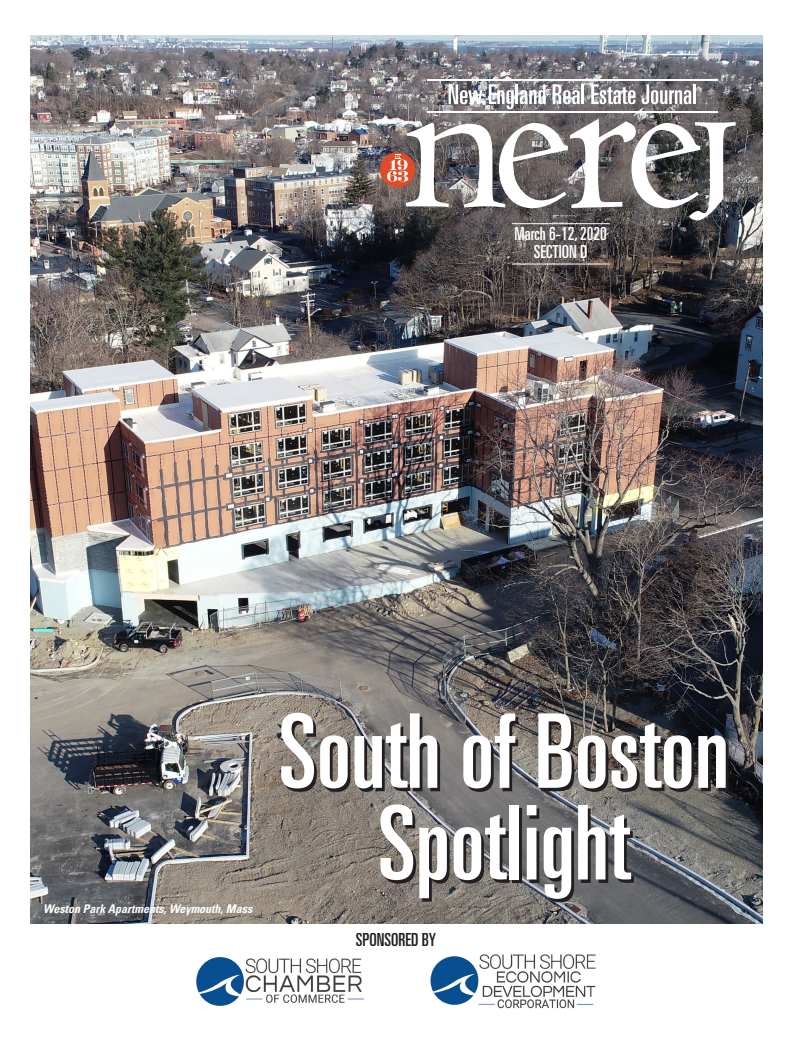
<style>
.page{position:relative;width:792px;height:1044px;background:#fff}
.page>*{position:absolute;margin:0;border:0;box-sizing:border-box;transform-origin:0 0}
.t1{font:ultra-condensed 103.1px "Univers";color:#fff}
.t2{font:ultra-condensed 18px "Univers";color:#231f20}
.universe_head{font:ultra-condensed 17.9px "Univers";color:#fff}
.t3{font:italic 700 condensed 12px "Univers";color:#fff}
</style>
<div class="page">
<img style="left:30px;top:35px;width:732px;height:889px">
<div style="left:380px;top:152px;width:35px;height:35px;background:#e24a25;border-radius:50%"></div>
<hr style="left:427px;top:112px;width:290px;height:1px;background:#fff">
<hr style="left:427px;top:79px;width:290px;height:1px;background:#fff">
<svg style="left:387px;top:119px;width:349px;height:101px"></svg>
<svg style="left:449px;top:84px;width:33px;height:20px"></svg>
<svg style="left:489px;top:84px;width:25px;height:25px"></svg>
<hr style="left:516px;top:84px;width:2px;height:20px;background:#fff">
<svg style="left:520px;top:84px;width:26px;height:20px"></svg>
<svg style="left:553px;top:84px;width:27px;height:20px"></svg>
<hr style="left:582px;top:84px;width:2px;height:20px;background:#fff">
<svg style="left:591px;top:84px;width:45px;height:20px"></svg>
<svg style="left:642px;top:84px;width:49px;height:20px"></svg>
<hr style="left:693px;top:84px;width:3px;height:20px;background:#fff">
<img style="left:196px;top:957px;width:168px;height:49px">
<img style="left:430px;top:954px;width:166px;height:55px">
<hr style="left:512px;top:264px;width:98px;height:1px;background:#fff">
<hr style="left:512px;top:223px;width:98px;height:1px;background:#fff">
<p class="universe_head" style="left:515px;top:224px;width:94px">March 6-12, 2020</p>
<p class="universe_head" style="left:534px;top:242px;width:55px">SECTION D</p>
<p class="t3" style="left:43px;top:901px;width:211px">Weston Park Apartments, Weymouth, Mass</p>
<p class="t1" style="left:279px;top:693px;width:452px">South of Boston</p>
<p class="t1" style="left:378px;top:784px;width:254px">Spotlight</p>
<p class="t2" style="left:356px;top:929px;width:82px">SPONSORED BY</p>
</div>
